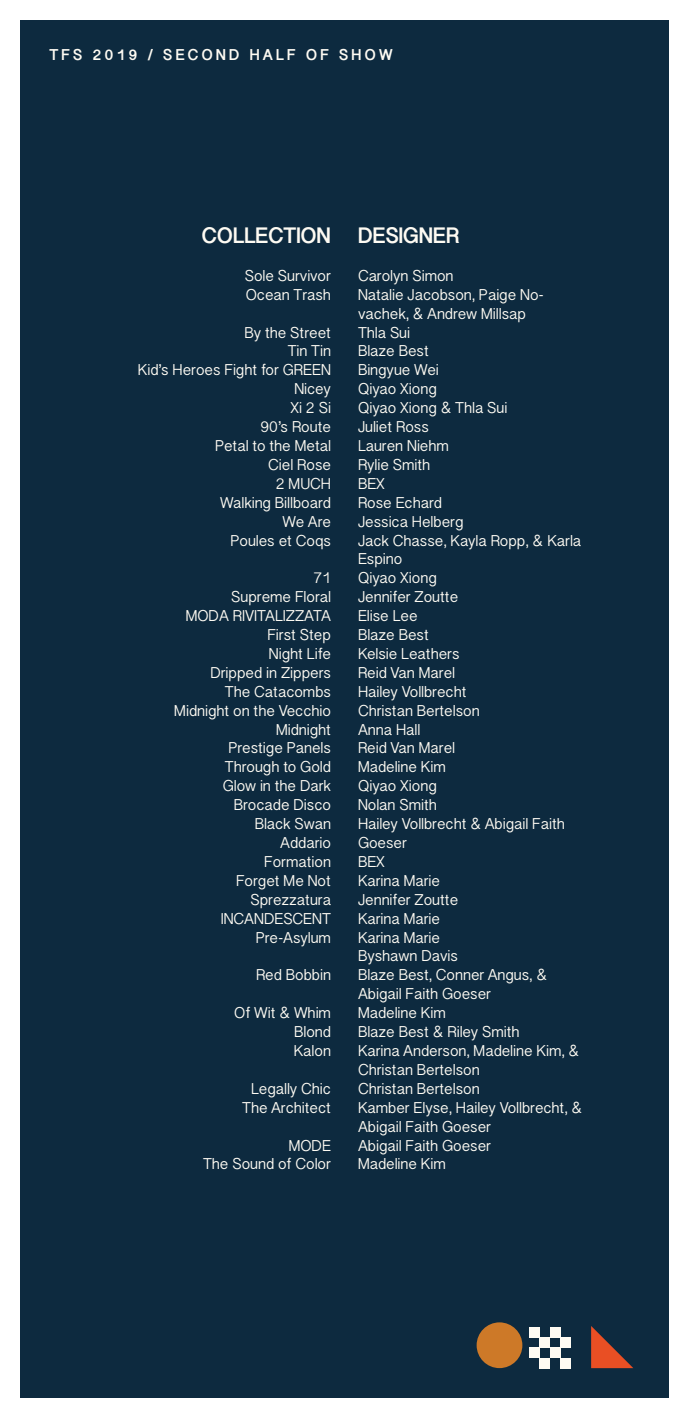
<style>
.page{position:relative;width:689px;height:1418px;background:#fff}
.page>*{position:absolute;margin:0;border:0;box-sizing:border-box;transform-origin:0 0}
.t1{font:700 22.5px "Tamil Sangam MN";color:#fefbf3}
.t2{font:15.75px/18.9px "Tamil Sangam MN";color:#fefbf3}
.t3{font:700 15.75px "Tamil Sangam MN";letter-spacing:.2em;color:#fefbf3}
</style>
<div class="page">
<div style="left:20px;top:20px;width:648px;height:1377px;background:#0d2a3f"></div>
<div style="left:529px;top:1327px;width:10px;height:10px;background:#fefbf3"></div>
<div style="left:550px;top:1327px;width:10px;height:10px;background:#fefbf3"></div>
<div style="left:539px;top:1337px;width:11px;height:10px;background:#fefbf3"></div>
<div style="left:560px;top:1337px;width:11px;height:10px;background:#fefbf3"></div>
<div style="left:529px;top:1347px;width:10px;height:11px;background:#fefbf3"></div>
<div style="left:550px;top:1347px;width:10px;height:11px;background:#fefbf3"></div>
<div style="left:539px;top:1358px;width:11px;height:10px;background:#fefbf3"></div>
<div style="left:560px;top:1358px;width:11px;height:10px;background:#fefbf3"></div>
<svg style="left:591px;top:1326px;width:42px;height:42px"></svg>
<div style="left:476px;top:1322px;width:46px;height:46px;background:#cd7928;border-radius:50%"></div>
<p class="t3" style="left:49px;top:47px;width:345px">TFS 2019 / SECOND HALF OF SHOW</p>
<p class="t1" style="left:202px;top:225px;width:130px">COLLECTION</p>
<p class="t1" style="left:358px;top:225px;width:103px">DESIGNER</p>
<p class="t2" style="left:245px;top:267px;width:88px">Sole Survivor</p>
<p class="t2" style="left:246px;top:286px;width:87px">Ocean Trash</p>
<p class="t2" style="left:244px;top:324px;width:88px">By the Street</p>
<p class="t2" style="left:288px;top:343px;width:45px">Tin Tin</p>
<p class="t2" style="left:138px;top:362px;width:194px">Kid’s Heroes Fight for GREEN</p>
<p class="t2" style="left:294px;top:381px;width:38px">Nicey</p>
<p class="t2" style="left:290px;top:399px;width:42px">Xi 2 Si</p>
<p class="t2" style="left:260px;top:418px;width:72px">90’s Route</p>
<p class="t2" style="left:215px;top:437px;width:117px">Petal to the Metal</p>
<p class="t2" style="left:268px;top:456px;width:64px">Ciel Rose</p>
<p class="t2" style="left:276px;top:475px;width:57px">2 MUCH</p>
<p class="t2" style="left:220px;top:494px;width:112px">Walking Billboard</p>
<p class="t2" style="left:282px;top:513px;width:50px">We Are</p>
<p class="t2" style="left:230px;top:532px;width:102px">Poules et Coqs</p>
<p class="t2" style="left:313px;top:570px;width:19px">71</p>
<p class="t2" style="left:231px;top:588px;width:101px">Supreme Floral</p>
<p class="t2" style="left:186px;top:607px;width:147px">MODA RIVITALIZZATA</p>
<p class="t2" style="left:267px;top:626px;width:65px">First Step</p>
<p class="t2" style="left:269px;top:645px;width:64px">Night Life</p>
<p class="t2" style="left:210px;top:664px;width:122px">Dripped in Zippers</p>
<p class="t2" style="left:225px;top:683px;width:107px">The Catacombs</p>
<p class="t2" style="left:174px;top:702px;width:158px">Midnight on the Vecchio</p>
<p class="t2" style="left:276px;top:721px;width:56px">Midnight</p>
<p class="t2" style="left:228px;top:740px;width:104px">Prestige Panels</p>
<p class="t2" style="left:225px;top:759px;width:108px">Through to Gold</p>
<p class="t2" style="left:223px;top:777px;width:110px">Glow in the Dark</p>
<p class="t2" style="left:234px;top:796px;width:99px">Brocade Disco</p>
<p class="t2" style="left:255px;top:815px;width:78px">Black Swan</p>
<p class="t2" style="left:280px;top:834px;width:52px">Addario</p>
<p class="t2" style="left:264px;top:853px;width:68px">Formation</p>
<p class="t2" style="left:236px;top:872px;width:96px">Forget Me Not</p>
<p class="t2" style="left:250px;top:891px;width:82px">Sprezzatura</p>
<p class="t2" style="left:221px;top:910px;width:112px">INCANDESCENT</p>
<p class="t2" style="left:255px;top:929px;width:77px">Pre-Asylum</p>
<p class="t2" style="left:256px;top:966px;width:76px">Red Bobbin</p>
<p class="t2" style="left:234px;top:1004px;width:98px">Of Wit &amp; Whim</p>
<p class="t2" style="left:294px;top:1023px;width:38px">Blond</p>
<p class="t2" style="left:294px;top:1042px;width:39px">Kalon</p>
<p class="t2" style="left:251px;top:1080px;width:81px">Legally Chic</p>
<p class="t2" style="left:242px;top:1099px;width:90px">The Architect</p>
<p class="t2" style="left:288px;top:1137px;width:44px">MODE</p>
<p class="t2" style="left:203px;top:1155px;width:129px">The Sound of Color</p>
<p class="t2" style="left:358px;top:267px;width:97px">Carolyn Simon</p>
<p class="t2" style="left:358px;top:286px;width:187px">Natalie Jacobson, Paige No&shy;vachek, &amp; Andrew Millsap</p>
<p class="t2" style="left:358px;top:324px;width:54px">Thla Sui</p>
<p class="t2" style="left:358px;top:343px;width:72px">Blaze Best</p>
<p class="t2" style="left:358px;top:362px;width:82px">Bingyue Wei</p>
<p class="t2" style="left:358px;top:381px;width:80px">Qiyao Xiong</p>
<p class="t2" style="left:358px;top:399px;width:151px">Qiyao Xiong &amp; Thla Sui</p>
<p class="t2" style="left:358px;top:418px;width:72px">Juliet Ross</p>
<p class="t2" style="left:358px;top:437px;width:92px">Lauren Niehm</p>
<p class="t2" style="left:358px;top:456px;width:74px">Rylie Smith</p>
<p class="t2" style="left:358px;top:475px;width:28px">BEX</p>
<p class="t2" style="left:358px;top:494px;width:85px">Rose Echard</p>
<p class="t2" style="left:358px;top:513px;width:107px">Jessica Helberg</p>
<p class="t2" style="left:358px;top:532px;width:225px">Jack Chasse, Kayla Ropp, &amp; Karla<br>Espino</p>
<p class="t2" style="left:358px;top:570px;width:80px">Qiyao Xiong</p>
<p class="t2" style="left:358px;top:588px;width:102px">Jennifer Zoutte</p>
<p class="t2" style="left:358px;top:607px;width:61px">Elise Lee</p>
<p class="t2" style="left:358px;top:626px;width:72px">Blaze Best</p>
<p class="t2" style="left:358px;top:645px;width:103px">Kelsie Leathers</p>
<p class="t2" style="left:358px;top:664px;width:98px">Reid Van Marel</p>
<p class="t2" style="left:358px;top:683px;width:110px">Hailey Vollbrecht</p>
<p class="t2" style="left:358px;top:702px;width:123px">Christan Bertelson</p>
<p class="t2" style="left:358px;top:721px;width:64px">Anna Hall</p>
<p class="t2" style="left:358px;top:740px;width:98px">Reid Van Marel</p>
<p class="t2" style="left:358px;top:759px;width:89px">Madeline Kim</p>
<p class="t2" style="left:358px;top:777px;width:80px">Qiyao Xiong</p>
<p class="t2" style="left:358px;top:796px;width:80px">Nolan Smith</p>
<p class="t2" style="left:358px;top:815px;width:208px">Hailey Vollbrecht &amp; Abigail Faith<br>Goeser</p>
<p class="t2" style="left:358px;top:853px;width:28px">BEX</p>
<p class="t2" style="left:358px;top:872px;width:83px">Karina Marie</p>
<p class="t2" style="left:358px;top:891px;width:102px">Jennifer Zoutte</p>
<p class="t2" style="left:358px;top:910px;width:83px">Karina Marie</p>
<p class="t2" style="left:358px;top:929px;width:83px">Karina Marie</p>
<p class="t2" style="left:358px;top:948px;width:101px">Byshawn Davis</p>
<p class="t2" style="left:358px;top:966px;width:191px">Blaze Best, Conner Angus, &amp;<br>Abigail Faith Goeser</p>
<p class="t2" style="left:358px;top:1004px;width:89px">Madeline Kim</p>
<p class="t2" style="left:358px;top:1023px;width:163px">Blaze Best &amp; Riley Smith</p>
<p class="t2" style="left:358px;top:1042px;width:223px">Karina Anderson, Madeline Kim, &amp;<br>Christan Bertelson</p>
<p class="t2" style="left:358px;top:1080px;width:123px">Christan Bertelson</p>
<p class="t2" style="left:358px;top:1099px;width:226px">Kamber Elyse, Hailey Vollbrecht, &amp;<br>Abigail Faith Goeser</p>
<p class="t2" style="left:358px;top:1137px;width:134px">Abigail Faith Goeser</p>
<p class="t2" style="left:358px;top:1155px;width:89px">Madeline Kim</p>
</div>
